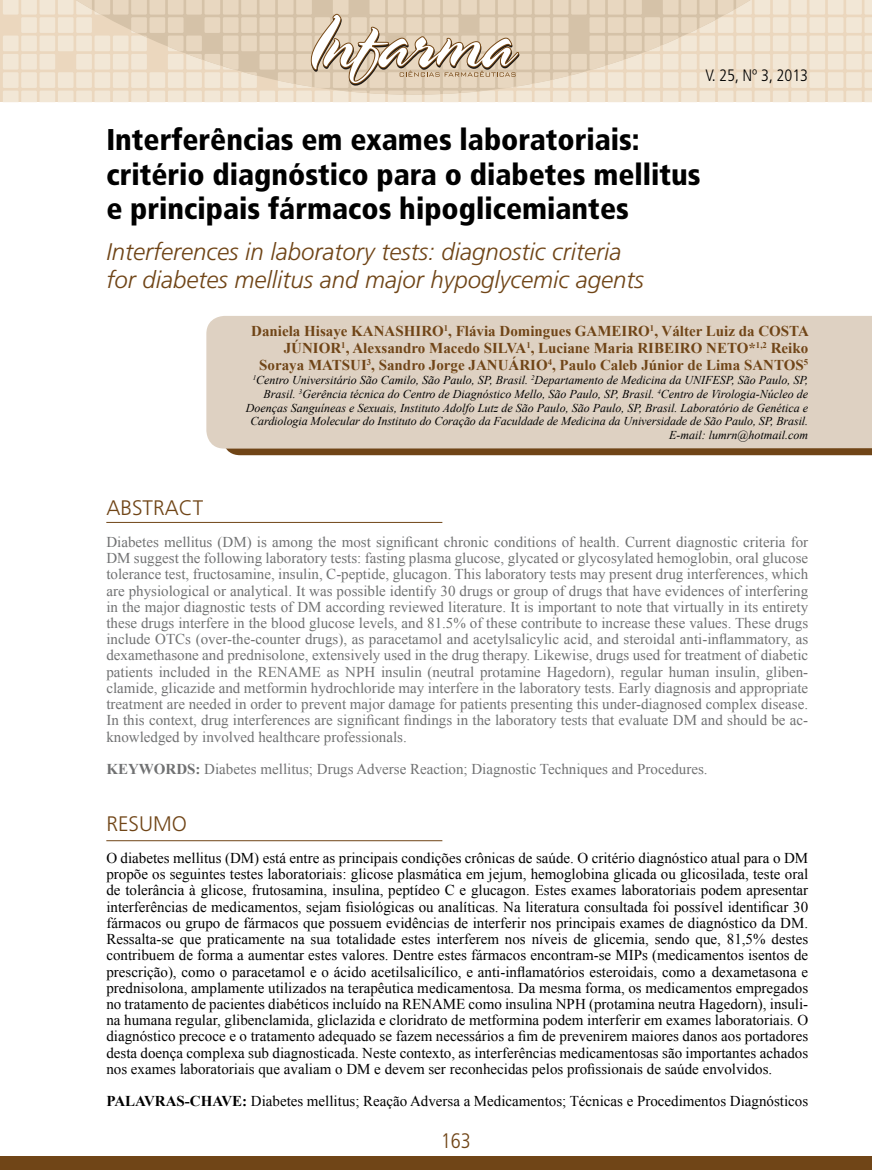
<style>
.page{position:relative;width:872px;height:1170px;background:#fff}
.page>*{position:absolute;margin:0;border:0;box-sizing:border-box;transform-origin:0 0}
.t1{font:900 condensed 30px/34.5px "Frutiger";color:#000}
.t2{font:italic 300 24px/27.6px "Frutiger";color:#704517}
.t3{font:300 21px "Frutiger";color:#704517}
.t4{font:300 condensed 21px "Frutiger";color:#704517}
.t5{font:300 condensed 16.5px "Frutiger";color:#000}
.t6{font:15px/16.2px "Times New Roman";color:#000;text-align:justify}
.t7{font:15px/16.2px "Times New Roman";color:#707172;text-align:justify}
.t8{font:700 15px/17.2px "Times New Roman";color:#704517;text-align:right}
.t9{font:italic 12px/13.8px "Times New Roman";color:#000;text-align:right}
.s1{font-weight:700}
</style>
<div class="page">
<svg style="left:3px;top:0;width:869px;height:102px;fill:#f2e7d6"></svg>
<svg style="left:42px;top:0;width:742px;height:95px;fill:#e8d7c0"></svg>
<svg style="left:310px;top:14px;width:209px;height:72px"></svg>
<div style="left:0;top:1155px;width:872px;height:14px;background:#704517"></div>
<svg style="left:222px;top:448px;width:650px;height:7px;fill:#704517"></svg>
<div style="left:206px;top:316px;width:666px;height:132px;background:#ded1c2"></div>
<hr style="left:106px;top:522px;width:336px;height:1px;background:#704517">
<hr style="left:106px;top:840px;width:336px;height:1px;background:#704517">
<p class="t5" style="left:705px;top:66px;width:104px">V. 25, Nº 3, 2013</p>
<h1 class="t1" style="left:106px;top:122px;width:596px">Interferências em exames laboratoriais: critério diagnóstico para o diabetes mellitus e principais fármacos hipoglicemiantes</h1>
<h2 class="t2" style="left:106px;top:238px;width:539px">Interferences in laboratory tests: diagnostic criteria for diabetes mellitus and major hypoglycemic agents</h2>
<p class="t8" style="left:251px;top:321px;width:559px">Daniela Hisaye KANASHIRO<sup>1</sup>, Flávia Domingues GAMEIRO<sup>1</sup>, Válter Luiz da COSTA<br>JÚNIOR<sup>1</sup>, Alexsandro Macedo SILVA<sup>1</sup>, Luciane Maria RIBEIRO NETO*<sup>1,2</sup> Reiko<br>Soraya MATSUI<sup>3</sup>, Sandro Jorge JANUÁRIO<sup>4</sup>, Paulo Caleb Júnior de Lima SANTOS<sup>5</sup></p>
<p class="t9" style="left:246px;top:373px;width:564px"><sup>1</sup>Centro Universitário São Camilo, São Paulo, SP, Brasil. <sup>2</sup>Departamento de Medicina da UNIFESP, São Paulo, SP, Brasil. <sup>3</sup>Gerência técnica do Centro de Diagnóstico Mello, São Paulo, SP, Brasil. <sup>4</sup>Centro de Virologia-Núcleo de Doenças Sanguíneas e Sexuais, Instituto Adolfo Lutz de São Paulo, São Paulo, SP, Brasil. Laboratório de Genética e Cardiologia Molecular do Instituto do Coração da Faculdade de Medicina da Universidade de São Paulo, SP, Brasil.<br>E-mail: lumrn@hotmail.com</p>
<h3 class="t3" style="left:106px;top:495px;width:98px">ABSTRACT</h3>
<p class="t7" style="left:106px;top:533px;width:703px">Diabetes mellitus (DM) is among the most significant chronic conditions of health. Current diagnostic criteria for DM suggest the following laboratory tests: fasting plasma glucose, glycated or glycosylated hemoglobin, oral glucose tolerance test, fructosamine, insulin, C-peptide, glucagon. This laboratory tests may present drug interferences, which are physiological or analytical. It was possible identify 30 drugs or group of drugs that have evidences of interfering in the major diagnostic tests of DM according reviewed literature. It is important to note that virtually in its entirety these drugs interfere in the blood glucose levels, and 81.5% of these contribute to increase these values. These drugs include OTCs (over-the-counter drugs), as paracetamol and acetylsalicylic acid, and steroidal anti-inflammatory, as dexamethasone and prednisolone, extensively used in the drug therapy. Likewise, drugs used for treatment of diabetic patients included in the RENAME as NPH insulin (neutral protamine Hagedorn), regular human insulin, gliben&shy;clamide, glicazide and metformin hydrochloride may interfere in the laboratory tests. Early diagnosis and appropriate treatment are needed in order to prevent major damage for patients presenting this under-diagnosed complex disease.<br>In this context, drug interferences are significant findings in the laboratory tests that evaluate DM and should be ac&shy;knowledged by involved healthcare professionals.</p>
<p class="t7" style="left:106px;top:760px;width:603px"><span class="s1">KEYWORDS:</span> Diabetes mellitus; Drugs Adverse Reaction; Diagnostic Techniques and Procedures.</p>
<h3 class="t3" style="left:106px;top:811px;width:82px">RESUMO</h3>
<p class="t6" style="left:106px;top:849px;width:703px">O diabetes mellitus (DM) está entre as principais condições crônicas de saúde. O critério diagnóstico atual para o DM propõe os seguintes testes laboratoriais: glicose plasmática em jejum, hemoglobina glicada ou glicosilada, teste oral de tolerância à glicose, frutosamina, insulina, peptídeo C e glucagon. Estes exames laboratoriais podem apresentar interferências de medicamentos, sejam fisiológicas ou analíticas. Na literatura consultada foi possível identificar 30 fármacos ou grupo de fármacos que possuem evidências de interferir nos principais exames de diagnóstico da DM.<br>Ressalta-se que praticamente na sua totalidade estes interferem nos níveis de glicemia, sendo que, 81,5% destes contribuem de forma a aumentar estes valores. Dentre estes fármacos encontram-se MIPs (medicamentos isentos de prescrição), como o paracetamol e o ácido acetilsalicílico, e anti-inflamatórios esteroidais, como a dexametasona e prednisolona, amplamente utilizados na terapêutica medicamentosa. Da mesma forma, os medicamentos empregados no tratamento de pacientes diabéticos incluído na RENAME como insulina NPH (protamina neutra Hagedorn), insuli&shy;na humana regular, glibenclamida, gliclazida e cloridrato de metformina podem interferir em exames laboratoriais. O diagnóstico precoce e o tratamento adequado se fazem necessários a fim de prevenirem maiores danos aos portadores desta doença complexa sub diagnosticada. Neste contexto, as interferências medicamentosas são importantes achados nos exames laboratoriais que avaliam o DM e devem ser reconhecidas pelos profissionais de saúde envolvidos.</p>
<p class="t6" style="left:106px;top:1092px;width:703px"><span class="s1">PALAVRAS-CHAVE:</span> Diabetes mellitus; Reação Adversa a Medicamentos; Técnicas e Procedimentos Diagnósticos</p>
<h3 class="t4" style="left:441px;top:1128px;width:32px">163</h3>
</div>
